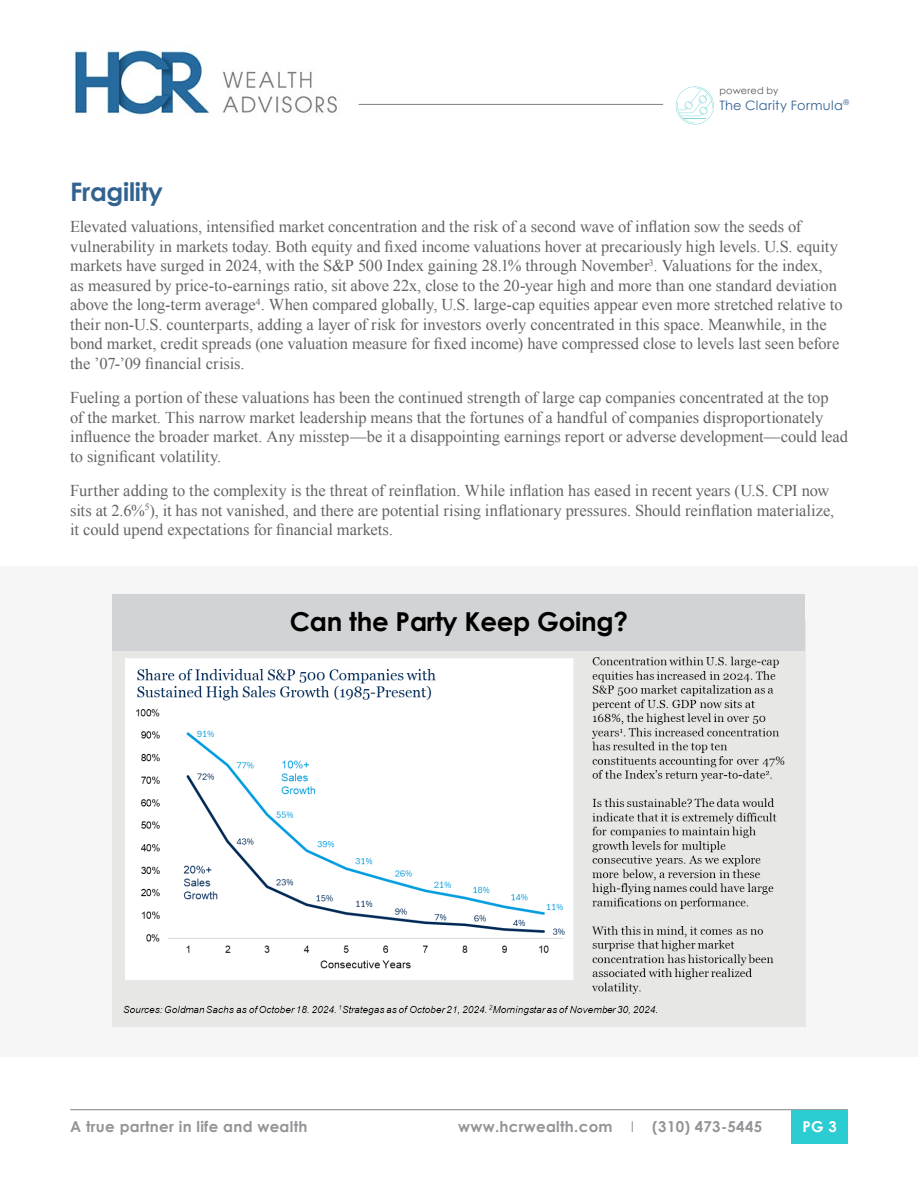
<style>
.page{position:relative;width:918px;height:1188px;background:#fff}
.page>*{position:absolute;margin:0;border:0;box-sizing:border-box;transform-origin:0 0}
.t1{font:700 26.1px "Century Gothic";letter-spacing:-.01em;color:#000}
.t2{font:700 25.5px "Century Gothic";letter-spacing:-.01em;color:#326290}
.t3{font:16.5px/19.5px "Times New Roman";letter-spacing:-.005em;color:#636466}
.t4{font:700 15px "Century Gothic";letter-spacing:.02em;color:#939598}
.t5{font:700 15px "Century Gothic";color:#fff}
.t6{font:12.9px "Century Gothic";letter-spacing:.025em;color:#326290}
.t7{font:9.75px "Century Gothic";letter-spacing:.01em;color:#595959}
.s1{font-weight:400}
</style>
<div class="page">
<div style="left:0;top:567px;width:918px;height:490px;background:#f6f6f6"></div>
<img style="left:113px;top:651px;width:692px;height:375px">
<div style="left:113px;top:595px;width:692px;height:56px;background:#d1d3d4"></div>
<img style="left:74px;top:50px;width:263px;height:65px">
<hr style="left:359px;top:104px;width:304px;height:1px;background:#808080">
<svg style="left:676px;top:86px;width:38px;height:39px"></svg>
<hr style="left:70px;top:1109px;width:778px;height:1px;background:#808080">
<div style="left:791px;top:1110px;width:57px;height:34px;background:#2cccd3"></div>
<p class="t7" style="left:719px;top:85px;width:61px">powered by</p>
<p class="t6" style="left:719px;top:97px;width:131px">The Clarity Formula<sup>®</sup></p>
<h2 class="t2" style="left:70px;top:175px;width:94px">Fragility</h2>
<p class="t3" style="left:70px;top:217px;width:774px">Elevated valuations, intensified market concentration and the risk of a second wave of inflation sow the seeds of vulnerability in markets today. Both equity and fixed income valuations hover at precariously high levels. U.S. equity markets have surged in 2024, with the S&amp;P 500 Index gaining 28.1% through November<sup>3</sup>. Valuations for the index,<br>as measured by price-to-earnings ratio, sit above 22x, close to the 20-year high and more than one standard deviation above the long-term average<sup>4</sup>. When compared globally, U.S. large-cap equities appear even more stretched relative to their non-U.S. counterparts, adding a layer of risk for investors overly concentrated in this space. Meanwhile, in the bond market, credit spreads (one valuation measure for fixed income) have compressed close to levels last seen before the ’07-’09 financial crisis.</p>
<p class="t3" style="left:70px;top:388px;width:780px">Fueling a portion of these valuations has been the continued strength of large cap companies concentrated at the top<br>of the market. This narrow market leadership means that the fortunes of a handful of companies disproportionately influence the broader market. Any misstep—be it a disappointing earnings report or adverse development—could lead to significant volatility.</p>
<p class="t3" style="left:70px;top:481px;width:766px">Further adding to the complexity is the threat of reinflation. While inflation has eased in recent years (U.S. CPI now sits at 2.6%<sup>5</sup>), it has not vanished, and there are potential rising inflationary pressures. Should reinflation materialize, it could upend expectations for financial markets.</p>
<h1 class="t1" style="left:290px;top:605px;width:340px">Can the Party Keep Going?</h1>
<p class="t4" style="left:70px;top:1117px;width:239px">A true partner in life and wealth</p>
<p class="t4" style="left:458px;top:1117px;width:305px">www.hcrwealth.com <span class="s1">I</span> (310) 473-5445</p>
<p class="t5" style="left:802px;top:1117px;width:36px">PG 3</p>
</div>
